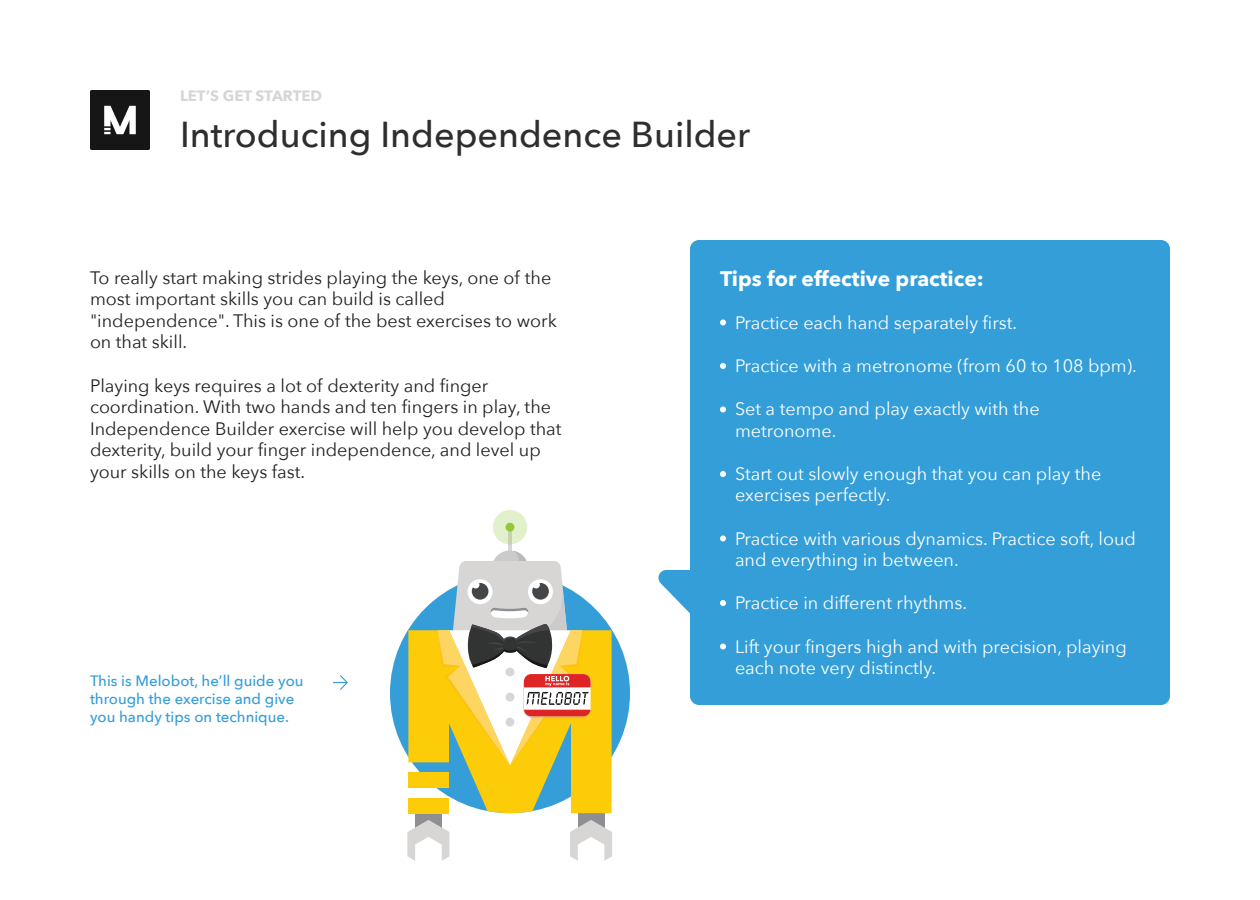
<style>
.page{position:relative;width:1260px;height:900px;background:#fff}
.page>*{position:absolute;margin:0;border:0;box-sizing:border-box;transform-origin:0 0}
.t1{font:500 36px "Avenir Next";color:#2d2e2e}
.t2{font:700 21px "Avenir Next";color:#fff}
.t3{font:18px/21.6px "Avenir Next";color:#231f20}
.t4{font:18px/21.6px "Avenir Next";color:#fff}
.t5{font:500 15px/18px "Avenir Next";color:#339ed8}
.t6{font:700 15px "Avenir Next";color:#d7d6d5}
</style>
<div class="page">
<svg style="left:90px;top:90px;width:60px;height:60px;background:#3c3c3c"></svg>
<hr style="left:508px;top:529px;width:4px;height:26px;background:#d7d6d5">
<svg style="left:493px;top:510px;width:34px;height:34px"></svg>
<div style="left:506px;top:523px;width:8px;height:9px;background:#93c83d;border-radius:50%"></div>
<div style="left:390px;top:573px;width:240px;height:240px;background:#359ed8;border-radius:50%"></div>
<div style="left:415px;top:809px;width:27px;height:26px;background:#8e8e93"></div>
<svg style="left:407px;top:820px;width:42px;height:41px"></svg>
<div style="left:578px;top:809px;width:26px;height:26px;background:#8e8e93"></div>
<svg style="left:570px;top:820px;width:42px;height:41px"></svg>
<svg style="left:408px;top:551px;width:204px;height:262px"></svg>
<div style="left:690px;top:240px;width:480px;height:465px;background:#339ed8;border-radius:9px"></div>
<svg style="left:658px;top:570px;width:32px;height:44px"></svg>
<svg style="left:720px;top:320px;width:6px;height:6px"></svg>
<svg style="left:720px;top:363px;width:6px;height:6px"></svg>
<svg style="left:720px;top:406px;width:6px;height:6px"></svg>
<svg style="left:720px;top:471px;width:6px;height:6px"></svg>
<svg style="left:720px;top:536px;width:6px;height:6px"></svg>
<svg style="left:720px;top:600px;width:6px;height:6px"></svg>
<svg style="left:720px;top:644px;width:6px;height:6px"></svg>
<svg style="left:333px;top:675px;width:15px;height:15px"></svg>
<p class="t6" style="left:180px;top:83px;width:144px">LET’S GET STARTED</p>
<h1 class="t1" style="left:180px;top:104px;width:572px">Introducing Independence Builder</h1>
<p class="t3" style="left:90px;top:266px;width:468px">To really start making strides playing the keys, one of the most important skills you can build is called "independence". This is one of the best exercises to work on that skill.</p>
<p class="t3" style="left:90px;top:374px;width:473px">Playing keys requires a lot of dexterity and finger coordination. With two hands and ten fingers in play, the Independence Builder exercise will help you develop that dexterity, build your finger independence, and level up your skills on the keys fast.</p>
<p class="t5" style="left:90px;top:672px;width:215px">This is Melobot, he’ll guide you through the exercise and give you handy tips on technique.</p>
<p class="t2" style="left:720px;top:260px;width:265px">Tips for effective practice:</p>
<p class="t4" style="left:735px;top:311px;width:284px">Practice each hand separately first.</p>
<p class="t4" style="left:735px;top:354px;width:403px">Practice with a metronome (from 60 to 108 bpm).</p>
<p class="t4" style="left:735px;top:397px;width:306px">Set a tempo and play exactly with the metronome.</p>
<p class="t4" style="left:735px;top:462px;width:368px">Start out slowly enough that you can play the exercises perfectly.</p>
<p class="t4" style="left:735px;top:527px;width:403px">Practice with various dynamics. Practice soft, loud and everything in between.</p>
<p class="t4" style="left:735px;top:592px;width:234px">Practice in different rhythms.</p>
<p class="t4" style="left:735px;top:635px;width:393px">Lift your fingers high and with precision, playing each note very distinctly.</p>
</div>
